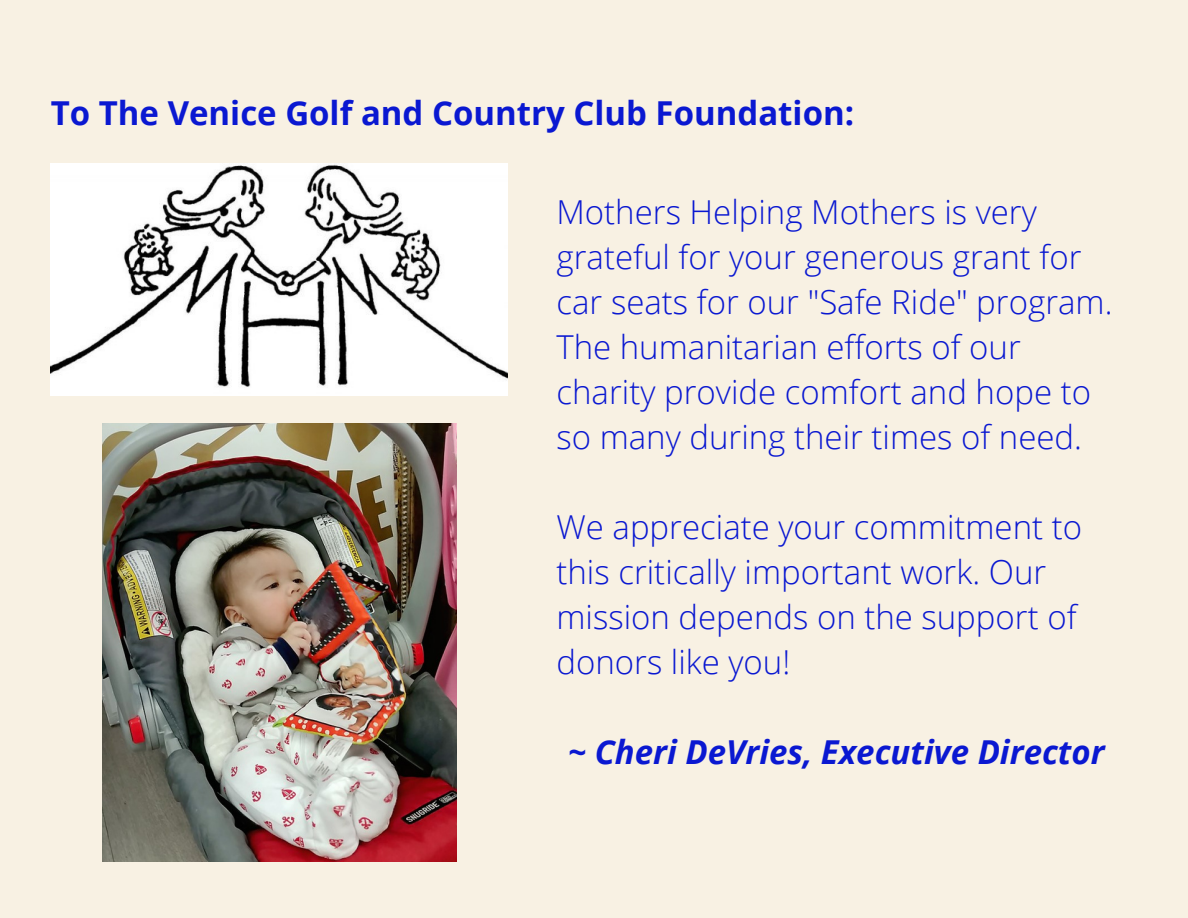
<style>
.page{position:relative;width:1188px;height:918px;background:#f8f1e3}
.page>*{position:absolute;margin:0;border:0;box-sizing:border-box;transform-origin:0 0}
.t1{font:300 33px/45px "Open Sans";color:#0a18d1}
.t2{font:700 33px "Open Sans";color:#0a18d1}
.t3{font:italic 700 33px "Open Sans";color:#0a18d1}
</style>
<div class="page">
<img style="left:51px;top:164px;width:457px;height:232px">
<img style="left:103px;top:423px;width:353px;height:439px">
<p class="t2" style="left:51px;top:89px;width:805px">To The Venice Golf and Country Club Foundation:</p>
<p class="t1" style="left:556px;top:189px;width:558px">Mothers Helping Mothers is very grateful for your generous grant for car seats for our "Safe Ride" program.<br>The humanitarian efforts of our charity provide comfort and hope to so many during their times of need.</p>
<p class="t1" style="left:556px;top:504px;width:527px">We appreciate your commitment to this critically important work. Our mission depends on the support of donors like you!</p>
<p class="t3" style="left:568px;top:729px;width:538px">~ Cheri DeVries, Executive Director</p>
</div>
